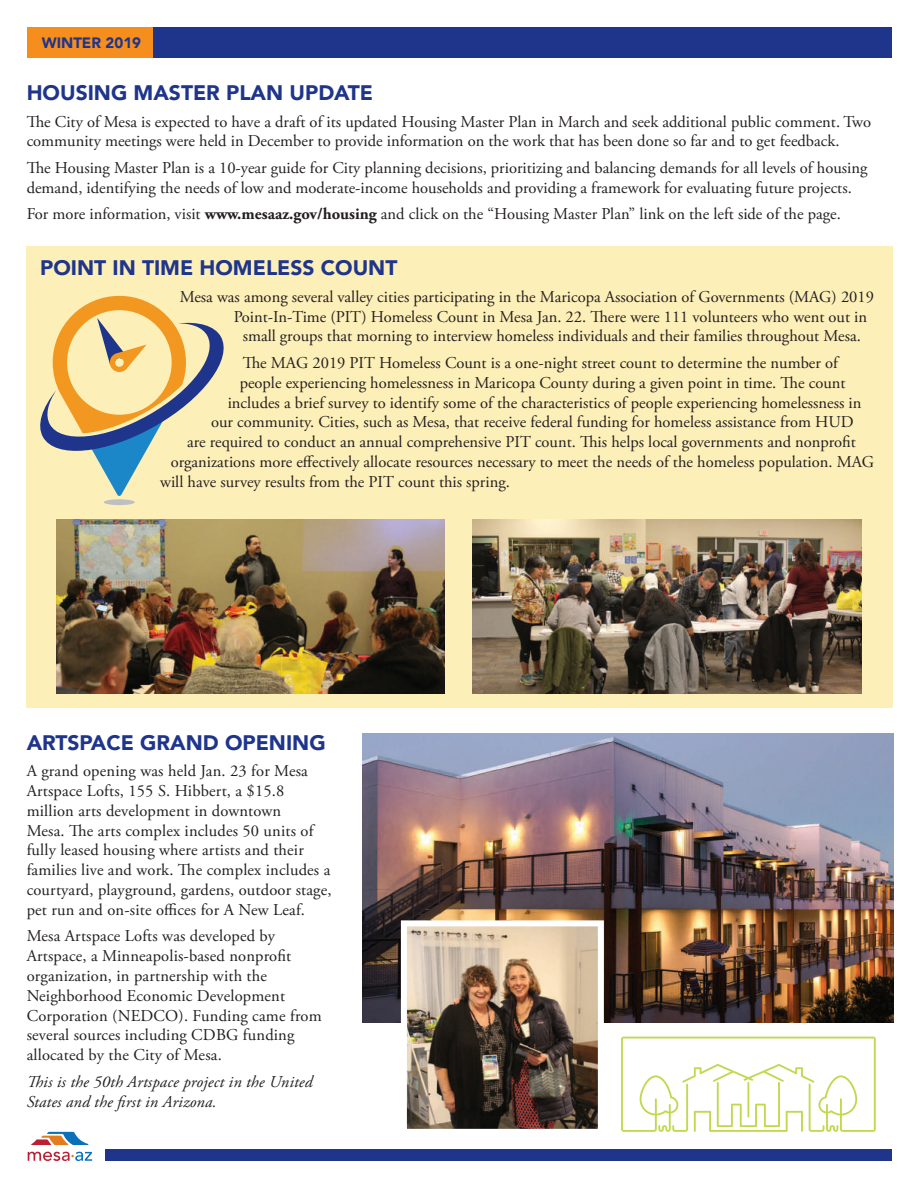
<style>
.page{position:relative;width:918px;height:1188px;background:#fff}
.page>*{position:absolute;margin:0;border:0;box-sizing:border-box;transform-origin:0 0}
.t1{font:900 21px "Avenir LT";color:#1e358b}
.t2{font:16.5px/19.8px "Adobe Garamond Pro";color:#231f20}
.t3{font:italic 16.5px/19.8px "Adobe Garamond Pro";letter-spacing:.01em;color:#231f20}
.t4{font:900 15px "Avenir LT";color:#1e358b}
.s1{font-weight:700}
</style>
<div class="page">
<div style="left:152px;top:27px;width:739px;height:31px;background:#1e358b"></div>
<div style="left:27px;top:27px;width:125px;height:31px;background:#f68e1e"></div>
<div style="left:105px;top:1149px;width:787px;height:12px;background:#1e358b"></div>
<svg style="left:31px;top:1132px;width:57px;height:13px"></svg>
<svg style="left:28px;top:1152px;width:64px;height:9px"></svg>
<div style="left:27px;top:246px;width:866px;height:461px;background:#fdefb8"></div>
<div style="left:104px;top:499px;width:31px;height:6px;background:#bdbfc1;border-radius:50%"></div>
<svg style="left:40px;top:296px;width:184px;height:200px"></svg>
<img style="left:473px;top:519px;width:388px;height:174px">
<img style="left:56px;top:519px;width:389px;height:174px">
<img style="left:363px;top:734px;width:530px;height:288px">
<img style="left:408px;top:927px;width:189px;height:201px">
<div style="left:401px;top:920px;width:203px;height:215px;border:6px solid #fff"></div>
<svg style="left:621px;top:1037px;width:255px;height:95px"></svg>
<p class="t4" style="left:42px;top:34px;width:101px">WINTER 2019</p>
<p class="t1" style="left:27px;top:80px;width:348px">HOUSING MASTER PLAN UPDATE</p>
<p class="t2" style="left:27px;top:112px;width:846px">The City of Mesa is expected to have a draft of its updated Housing Master Plan in March and seek additional public comment. Two community meetings were held in December to provide information on the work that has been done so far and to get feedback.</p>
<p class="t2" style="left:27px;top:158px;width:842px">The Housing Master Plan is a 10-year guide for City planning decisions, prioritizing and balancing demands for all levels of housing demand, identifying the needs of low and moderate-income households and providing a framework for evaluating future projects.</p>
<p class="t2" style="left:27px;top:205px;width:816px">For more information, visit <span class="s1">www.mesaaz.gov/housing</span> and click on the “Housing Master Plan” link on the left side of the page.</p>
<p class="t1" style="left:40px;top:255px;width:359px">POINT IN TIME HOMELESS COUNT</p>
<p class="t2" style="left:180px;top:287px;width:696px">Mesa was among several valley cities participating in the Maricopa Association of Governments (MAG) 2019</p>
<p class="t2" style="left:234px;top:307px;width:635px">Point-In-Time (PIT) Homeless Count in Mesa Jan. 22. There were 111 volunteers who went out in</p>
<p class="t2" style="left:243px;top:327px;width:620px">small groups that morning to interview homeless individuals and their families throughout Mesa.</p>
<p class="t2" style="left:243px;top:353px;width:597px">The MAG 2019 PIT Homeless Count is a one-night street count to determine the number of</p>
<p class="t2" style="left:240px;top:373px;width:607px">people experiencing homelessness in Maricopa County during a given point in time. The count</p>
<p class="t2" style="left:228px;top:393px;width:635px">includes a brief survey to identify some of the characteristics of people experiencing homelessness in</p>
<p class="t2" style="left:211px;top:413px;width:644px">our community. Cities, such as Mesa, that receive federal funding for homeless assistance from HUD</p>
<p class="t2" style="left:187px;top:433px;width:670px">are required to conduct an annual comprehensive PIT count. This helps local governments and nonprofit</p>
<p class="t2" style="left:171px;top:452px;width:705px">organizations more effectively allocate resources necessary to meet the needs of the homeless population. MAG</p>
<p class="t2" style="left:160px;top:472px;width:351px">will have survey results from the PIT count this spring.</p>
<p class="t1" style="left:27px;top:730px;width:301px">ARTSPACE GRAND OPENING</p>
<p class="t2" style="left:27px;top:762px;width:306px">A grand opening was held Jan. 23 for Mesa Artspace Lofts, 155 S. Hibbert, a $15.8 million arts development in downtown<br>Mesa. The arts complex includes 50 units of fully leased housing where artists and their families live and work. The complex includes a courtyard, playground, gardens, outdoor stage, pet run and on-site offices for A New Leaf.</p>
<p class="t2" style="left:27px;top:927px;width:297px">Mesa Artspace Lofts was developed by Artspace, a Minneapolis-based nonprofit organization, in partnership with the Neighborhood Economic Development Corporation (NEDCO). Funding came from several sources including CDBG funding allocated by the City of Mesa.</p>
<p class="t3" style="left:27px;top:1072px;width:287px">This is the 50th Artspace project in the United<br>States and the first in Arizona.</p>
</div>
